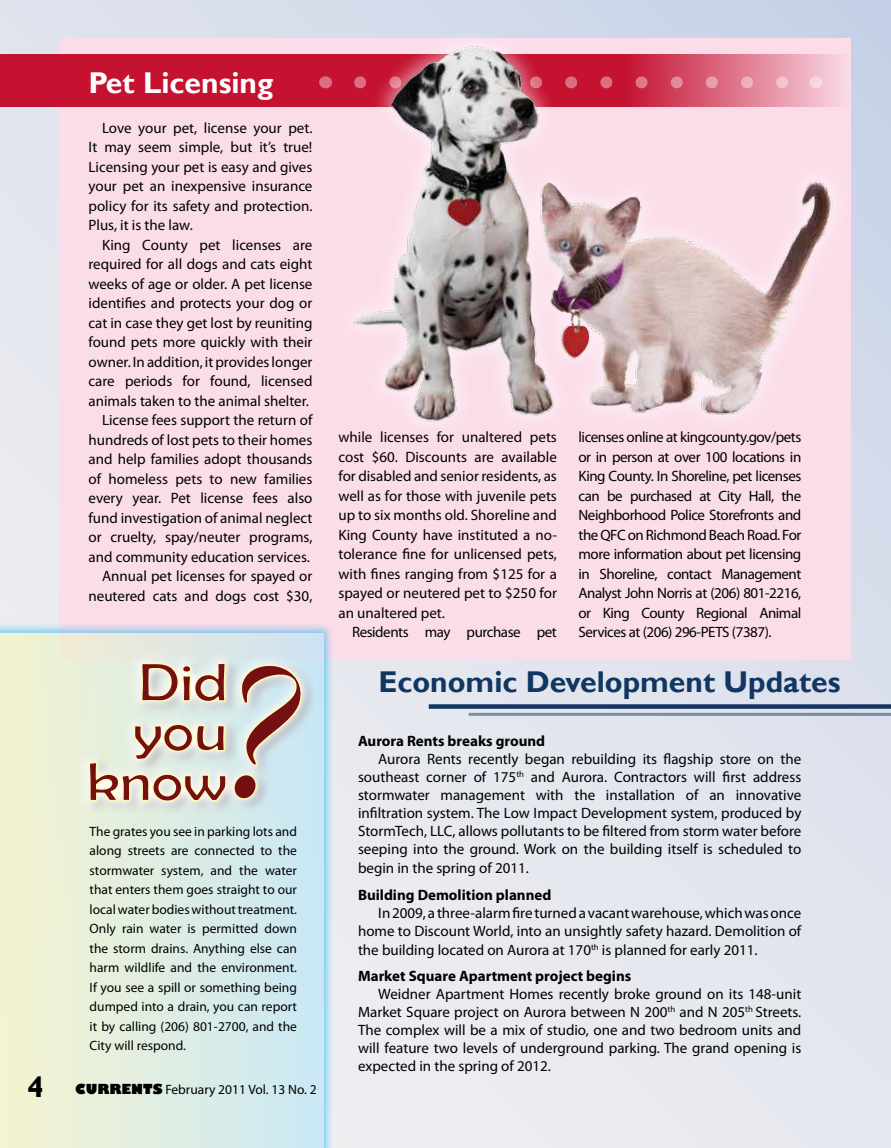
<style>
.page{position:relative;width:891px;height:1148px;background:#fff}
.page>*{position:absolute;margin:0;border:0;box-sizing:border-box;transform-origin:0 0}
.t1{font:700 30px "Gill Sans";color:#113661}
.t2{font:700 30px "Gill Sans";color:#fff}
.t3{font:700 30px "Gill Sans";color:#000}
.t4{font:15px/19.5px "Myriad Pro";color:#000;text-align:justify}
.t5{font:700 15px "Myriad Pro";color:#000}
.t6{font:15px "Myriad Pro";letter-spacing:-.03em;color:#000}
.t7{font:13.5px/19.5px "Myriad Pro";color:#000;text-align:justify}
.s1{font-family:"Gill Sans";font-weight:800}
.s2{font-weight:700}
</style>
<div class="page">
<div style="left:0;top:0;width:891px;height:1148px;background:linear-gradient(to bottom,#d4dbea,#eaecf0)"></div>
<div style="left:59px;top:38px;width:792px;height:621px;background:#fbddea"></div>
<div style="left:0;top:622px;width:335px;height:526px;background:#00aeef;opacity:.75"></div>
<div style="left:0;top:633px;width:324px;height:515px;background:linear-gradient(to right,#f5f3cf,#cae7f5)"></div>
<div style="left:0;top:54px;width:851px;height:53px;background:#c41230"></div>
<svg style="left:325px;top:76px;width:1px;height:12px"></svg>
<div style="left:330px;top:23px;width:520px;height:416px;background:#fff;opacity:.5"></div>
<img style="left:344px;top:36px;width:498px;height:395px">
<svg style="left:429px;top:704px;width:462px;height:4px;fill:#113661"></svg>
<hr style="left:469px;top:713px;width:422px;height:3px;background:#113661">
<svg style="left:74px;top:648px;width:239px;height:164px"></svg>
<svg style="left:88px;top:661px;width:219px;height:141px"></svg>
<h1 class="t2" style="left:89px;top:65px;width:186px">Pet Licensing</h1>
<p class="t4" style="left:89px;top:118px;width:225px;text-indent:14px">Love your pet, license your pet.<br>It may seem simple, but it’s true!<br>Licensing your pet is easy and gives your pet an inexpensive insurance policy for its safety and protection.<br>Plus, it is the law.</p>
<p class="t4" style="left:89px;top:235px;width:225px;text-align:right">King County pet licenses are required for all dogs and cats eight weeks of age or older. A pet license identifies and protects your dog or cat in case they get lost by reuniting found pets more quickly with their owner. In addition, it provides longer care periods for found, licensed animals taken to the animal shelter.<br>License fees support the return of hundreds of lost pets to their homes and help families adopt thousands of homeless pets to new families every year. Pet license fees also fund investigation of animal neglect or cruelty, spay/neuter programs, and community education services.<br>Annual pet licenses for spayed or neutered cats and dogs cost $30,</p>
<p class="t7" style="left:90px;top:821px;width:209px">The grates you see in parking lots and along streets are connected to the stormwater system, and the water that enters them goes straight to our local water bodies without treatment.<br>Only rain water is permitted down the storm drains. Anything else can harm wildlife and the environment.<br>If you see a spill or something being dumped into a drain, you can report it by calling (206) 801-2700, and the City will respond.</p>
<h1 class="t3" style="left:27px;top:1068px;width:18px">4</h1>
<p class="t7" style="left:75px;top:1079px;width:243px"><span class="s1">CURRENTS</span> February 2011 Vol. 13 No. 2</p>
<p class="t4" style="left:339px;top:427px;width:220px">while licenses for unaltered pets cost $60. Discounts are available for disabled and senior residents, as well as for those with juvenile pets up to six months old. Shoreline and King County have instituted a no&shy;tolerance fine for unlicensed pets, with fines ranging from $125 for a spayed or neutered pet to $250 for an unaltered pet.</p>
<p class="t6" style="left:352px;top:623px;width:206px">Residents may purchase pet</p>
<h1 class="t1" style="left:378px;top:663px;width:464px">Economic Development Updates</h1>
<p class="t4" style="left:579px;top:427px;width:224px">licenses online at kingcounty.gov/pets or in person at over 100 locations in King County. In Shoreline, pet licenses can be purchased at City Hall, the Neighborhood Police Storefronts and the QFC on Richmond Beach Road. For more information about pet licensing in Shoreline, contact Management Analyst John Norris at (206) 801-2216, or King County Regional Animal Services at (206) 296-PETS (7387).</p>
<p class="t5" style="left:358px;top:731px;width:189px">Aurora Rents breaks ground</p>
<p class="t4" style="left:358px;top:749px;width:445px;line-height:18px;text-indent:20px">Aurora Rents recently began rebuilding its flagship store on the southeast corner of 175<sup>th</sup> and Aurora. Contractors will first address stormwater management with the installation of an innovative infiltration system. The Low Impact Development system, produced by StormTech, LLC, allows pollutants to be filtered from storm water before seeping into the ground. Work on the building itself is scheduled to</p>
<p class="t4" style="left:358px;top:858px;width:172px">begin in the spring of 2011.</p>
<p class="t5" style="left:358px;top:884px;width:195px">Building Demolition planned</p>
<p class="t4" style="left:358px;top:903px;width:445px;line-height:18px;text-align:right">In 2009, a three-alarm fire turned a vacant warehouse, which was once home to Discount World, into an unsightly safety hazard. Demolition of</p>
<p class="t4" style="left:358px;top:936px;width:401px;line-height:26.2px">the building located on Aurora at 170<sup>th</sup> is planned for early 2011.<br><span class="s2">Market Square Apartment project begins</span></p>
<p class="t4" style="left:358px;top:985px;width:445px;line-height:18px;text-indent:20px">Weidner Apartment Homes recently broke ground on its 148-unit Market Square project on Aurora between N 200<sup>th</sup> and N 205<sup>th</sup> Streets.<br>The complex will be a mix of studio, one and two bedroom units and will feature two levels of underground parking. The grand opening is expected in the spring of 2012.</p>
</div>
